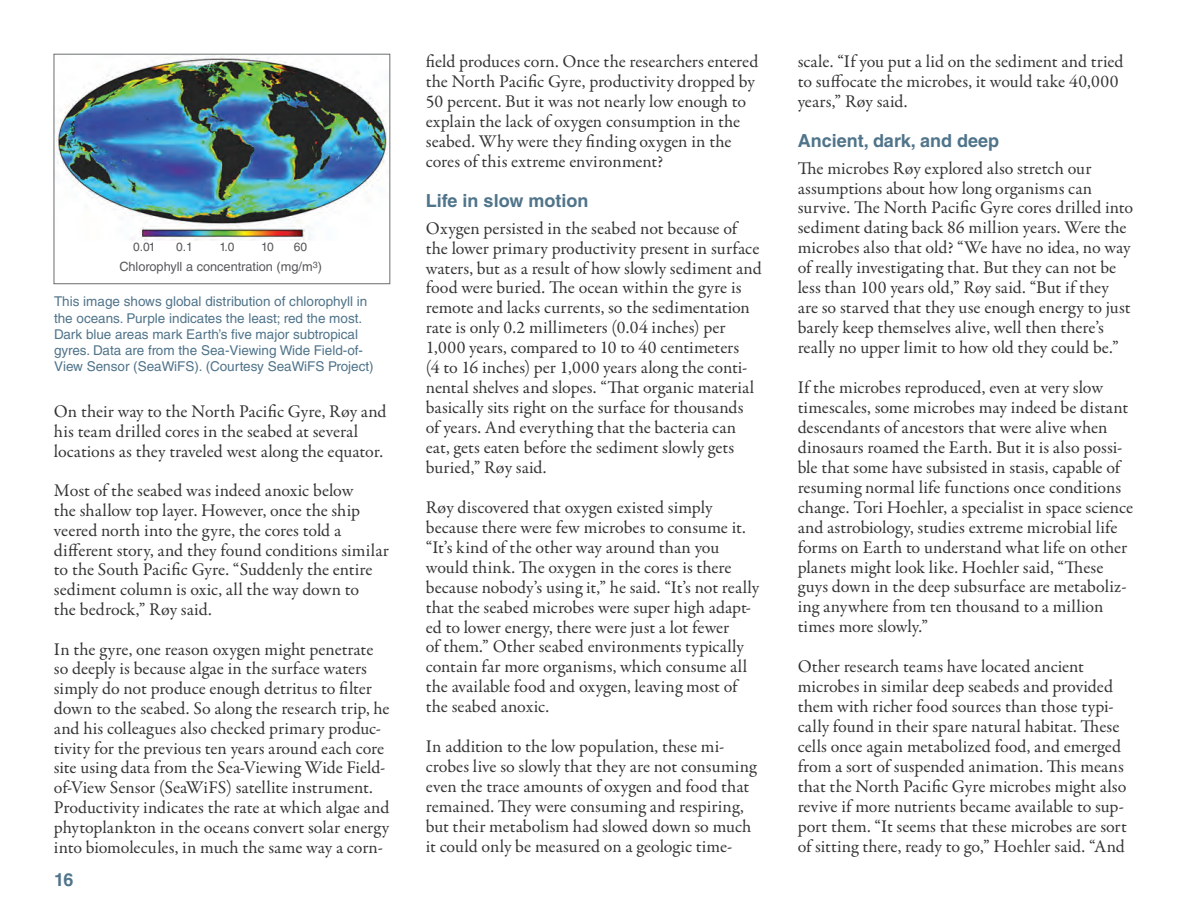
<style>
.page{position:relative;width:1188px;height:918px;background:#fff}
.page>*{position:absolute;margin:0;border:0;box-sizing:border-box;transform-origin:0 0}
.t1{font:18px/20px "Garamond Premr Pro";color:#363536}
.t2{font:700 18px "Helvetica LT Std";color:#50748a}
.t3{font:13.5px/16.2px "Helvetica LT Std";color:#50748a}
.t4{font:12.75px "Helvetica LT Std";color:#57585a}
.t5{font:12px "Helvetica LT Std";color:#57585a}
</style>
<div class="page">
<img style="left:56px;top:56px;width:331px;height:185px">
<div style="left:54px;top:54px;width:336px;height:230px;border:1px solid #6c6d70"></div>
<p class="t5" style="left:133px;top:240px;width:24px">0.01</p>
<p class="t5" style="left:176px;top:240px;width:18px">0.1</p>
<p class="t5" style="left:220px;top:240px;width:16px">1.0</p>
<p class="t5" style="left:261px;top:240px;width:14px">10</p>
<p class="t5" style="left:294px;top:240px;width:15px">60</p>
<p class="t4" style="left:119px;top:259px;width:204px">Chlorophyll a concentration (mg/m<sup>3</sup>)</p>
<p class="t3" style="left:54px;top:294px;width:321px">This image shows global distribution of chlorophyll in the oceans. Purple indicates the least; red the most.<br>Dark blue areas mark Earth’s five major subtropical gyres. Data are from the Sea-Viewing Wide Field-of-View Sensor (SeaWiFS). (Courtesy SeaWiFS Project)</p>
<p class="t1" style="left:54px;top:402px;width:334px">On their way to the North Pacific Gyre, Røy and his team drilled cores in the seabed at several locations as they traveled west along the equator.</p>
<p class="t1" style="left:54px;top:481px;width:337px">Most of the seabed was indeed anoxic below<br>the shallow top layer. However, once the ship veered north into the gyre, the cores told a different story, and they found conditions similar to the South Pacific Gyre. “Suddenly the entire sediment column is oxic, all the way down to<br>the bedrock,” Røy said.</p>
<p class="t1" style="left:54px;top:639px;width:337px">In the gyre, one reason oxygen might penetrate so deeply is because algae in the surface waters simply do not produce enough detritus to filter down to the seabed. So along the research trip, he and his colleagues also checked primary produc&shy;tivity for the previous ten years around each core site using data from the Sea-Viewing Wide Field&shy;of-View Sensor (SeaWiFS) satellite instrument.<br>Productivity indicates the rate at which algae and phytoplankton in the oceans convert solar energy into biomolecules, in much the same way a corn-</p>
<p class="t2" style="left:54px;top:869px;width:21px">16</p>
<p class="t1" style="left:426px;top:52px;width:334px">field produces corn. Once the researchers entered the North Pacific Gyre, productivity dropped by 50 percent. But it was not nearly low enough to explain the lack of oxygen consumption in the seabed. Why were they finding oxygen in the cores of this extreme environment?</p>
<p class="t2" style="left:426px;top:190px;width:164px">Life in slow motion</p>
<p class="t1" style="left:426px;top:218px;width:337px">Oxygen persisted in the seabed not because of the lower primary productivity present in surface waters, but as a result of how slowly sediment and food were buried. The ocean within the gyre is remote and lacks currents, so the sedimentation rate is only 0.2 millimeters (0.04 inches) per 1,000 years, compared to 10 to 40 centimeters<br>(4 to 16 inches) per 1,000 years along the conti&shy;nental shelves and slopes. “That organic material basically sits right on the surface for thousands of years. And everything that the bacteria can eat, gets eaten before the sediment slowly gets buried,” Røy said.</p>
<p class="t1" style="left:426px;top:498px;width:335px">Røy discovered that oxygen existed simply because there were few microbes to consume it. “It’s kind of the other way around than you would think. The oxygen in the cores is there because nobody’s using it,” he said. “It’s not really that the seabed microbes were super high adapt&shy;ed to lower energy, there were just a lot fewer<br>of them.” Other seabed environments typically contain far more organisms, which consume all the available food and oxygen, leaving most of the seabed anoxic.</p>
<p class="t1" style="left:426px;top:737px;width:332px">In addition to the low population, these mi&shy;crobes live so slowly that they are not consuming even the trace amounts of oxygen and food that remained. They were consuming and respiring, but their metabolism had slowed down so much it could only be measured on a geologic time-</p>
<p class="t1" style="left:798px;top:52px;width:327px">scale. “If you put a lid on the sediment and tried to suffocate the microbes, it would take 40,000 years,” Røy said.</p>
<p class="t2" style="left:798px;top:130px;width:203px">Ancient, dark, and deep</p>
<p class="t1" style="left:798px;top:158px;width:337px">The microbes Røy explored also stretch our assumptions about how long organisms can survive. The North Pacific Gyre cores drilled into sediment dating back 86 million years. Were the microbes also that old? “We have no idea, no way of really investigating that. But they can not be less than 100 years old,” Røy said. “But if they are so starved that they use enough energy to just barely keep themselves alive, well then there’s really no upper limit to how old they could be.”</p>
<p class="t1" style="left:798px;top:378px;width:337px">If the microbes reproduced, even at very slow timescales, some microbes may indeed be distant descendants of ancestors that were alive when dinosaurs roamed the Earth. But it is also possi&shy;ble that some have subsisted in stasis, capable of resuming normal life functions once conditions change. Tori Hoehler, a specialist in space science and astrobiology, studies extreme microbial life forms on Earth to understand what life on other planets might look like. Hoehler said, “These guys down in the deep subsurface are metaboliz&shy;ing anywhere from ten thousand to a million times more slowly.”</p>
<p class="t1" style="left:798px;top:657px;width:331px">Other research teams have located ancient microbes in similar deep seabeds and provided them with richer food sources than those typi&shy;cally found in their spare natural habitat. These cells once again metabolized food, and emerged from a sort of suspended animation. This means that the North Pacific Gyre microbes might also revive if more nutrients became available to sup&shy;port them. “It seems that these microbes are sort of sitting there, ready to go,” Hoehler said. “And</p>
</div>
